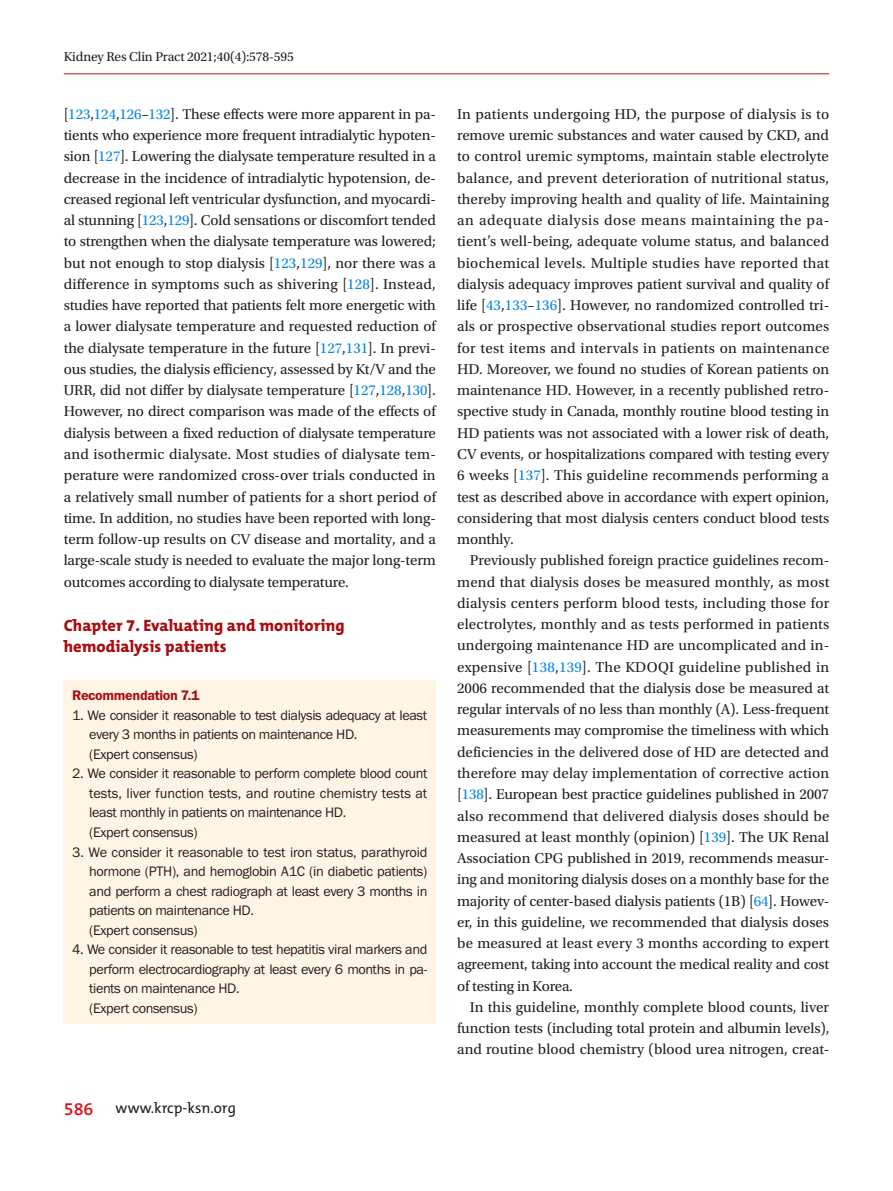
<style>
.page{position:relative;width:893px;height:1191px;background:#fff}
.page>*{position:absolute;margin:0;border:0;box-sizing:border-box;transform-origin:0 0}
.body-title{font:800 16.5px/21.3px "The Mix B W8";color:#a70e12}
.body{font:15px/21.3px "Utopia Std";letter-spacing:-.01em;color:#231f20;text-align:justify}
.t1{font:15px "The Mix B W5 Plain";color:#231f20}
.abstract{font:14.25px/19.5px "Franklin Gothic FS";letter-spacing:-.025em;color:#231f20;text-align:justify}
.Recommendation{font:600 14.25px "Franklin Gothic FS";letter-spacing:-.025em;color:#a70e12}
.t2{font:13.5px "Utopia Std";letter-spacing:-.01em;color:#231f20}
.s1{color:#0b88de}
.s2{font-family:"The Mix B W6";font-weight:600;font-size:18px;color:#d1161e}
</style>
<div class="page">
<div style="left:64px;top:680px;width:372px;height:343px;background:#fef5e5"></div>
<hr style="left:64px;top:73px;width:765px;height:1px;background:#a11d21">
<p class="t2" style="left:64px;top:50px;width:232px">Kidney Res Clin Pract 2021;40(4):578-595</p>
<p class="body" style="left:64px;top:103px;width:374px">[<span class="s1">123</span>,<span class="s1">124</span>,<span class="s1">126</span>–<span class="s1">132</span>]. These effects were more apparent in pa&shy;tients who experience more frequent intradialytic hypoten&shy;sion [<span class="s1">127</span>]. Lowering the dialysate temperature resulted in a decrease in the incidence of intradialytic hypotension, de&shy;creased regional left ventricular dysfunction, and myocardi&shy;al stunning [<span class="s1">123</span>,<span class="s1">129</span>]. Cold sensations or discomfort tended to strengthen when the dialysate temperature was lowered; but not enough to stop dialysis [<span class="s1">123</span>,<span class="s1">129</span>], nor there was a difference in symptoms such as shivering [<span class="s1">128</span>]. Instead, studies have reported that patients felt more energetic with a lower dialysate temperature and requested reduction of the dialysate temperature in the future [<span class="s1">127</span>,<span class="s1">131</span>]. In previ&shy;ous studies, the dialysis efficiency, assessed by Kt/V and the URR, did not differ by dialysate temperature [<span class="s1">127</span>,<span class="s1">128</span>,<span class="s1">130</span>].<br>However, no direct comparison was made of the effects of dialysis between a fixed reduction of dialysate temperature and isothermic dialysate. Most studies of dialysate tem&shy;perature were randomized cross-over trials conducted in a relatively small number of patients for a short period of time. In addition, no studies have been reported with long&shy;term follow-up results on CV disease and mortality, and a large-scale study is needed to evaluate the major long-term outcomes according to dialysate temperature.</p>
<p class="body-title" style="left:64px;top:614px;width:282px">Chapter 7. Evaluating and monitoring hemodialysis patients</p>
<p class="Recommendation" style="left:72px;top:687px;width:129px">Recommendation 7.1</p>
<p class="abstract" style="left:89px;top:705px;width:339px;text-indent:-17px">1. We consider it reasonable to test dialysis adequacy at least every 3 months in patients on maintenance HD.</p>
<p class="abstract" style="left:89px;top:744px;width:110px">(Expert consensus)</p>
<p class="abstract" style="left:89px;top:764px;width:340px;text-indent:-17px">2. We consider it reasonable to perform complete blood count tests, liver function tests, and routine chemistry tests at least monthly in patients on maintenance HD.</p>
<p class="abstract" style="left:89px;top:822px;width:110px">(Expert consensus)</p>
<p class="abstract" style="left:89px;top:842px;width:340px;text-indent:-17px">3. We consider it reasonable to test iron status, parathyroid hormone (PTH), and hemoglobin A1C (in diabetic patients) and perform a chest radiograph at least every 3 months in patients on maintenance HD.</p>
<p class="abstract" style="left:89px;top:920px;width:110px">(Expert consensus)</p>
<p class="abstract" style="left:89px;top:939px;width:340px;text-indent:-17px">4. We consider it reasonable to test hepatitis viral markers and perform electrocardiography at least every 6 months in pa&shy;tients on maintenance HD.</p>
<p class="abstract" style="left:89px;top:998px;width:110px">(Expert consensus)</p>
<p class="t1" style="left:64px;top:1098px;width:174px"><span class="s2">586</span> www.krcp-ksn.org</p>
<p class="body" style="left:457px;top:103px;width:374px">In patients undergoing HD, the purpose of dialysis is to remove uremic substances and water caused by CKD, and to control uremic symptoms, maintain stable electrolyte balance, and prevent deterioration of nutritional status, thereby improving health and quality of life. Maintaining an adequate dialysis dose means maintaining the pa&shy;tient’s well-being, adequate volume status, and balanced biochemical levels. Multiple studies have reported that dialysis adequacy improves patient survival and quality of life [<span class="s1">43</span>,<span class="s1">133</span>–<span class="s1">136</span>]. However, no randomized controlled tri&shy;als or prospective observational studies report outcomes for test items and intervals in patients on maintenance HD. Moreover, we found no studies of Korean patients on maintenance HD. However, in a recently published retro&shy;spective study in Canada, monthly routine blood testing in HD patients was not associated with a lower risk of death, CV events, or hospitalizations compared with testing every 6 weeks [<span class="s1">137</span>]. This guideline recommends performing a test as described above in accordance with expert opinion, considering that most dialysis centers conduct blood tests monthly.</p>
<p class="body" style="left:457px;top:550px;width:374px;text-indent:13px">Previously published foreign practice guidelines recom&shy;mend that dialysis doses be measured monthly, as most dialysis centers perform blood tests, including those for electrolytes, monthly and as tests performed in patients undergoing maintenance HD are uncomplicated and in&shy;expensive [<span class="s1">138</span>,<span class="s1">139</span>]. The KDOQI guideline published in 2006 recommended that the dialysis dose be measured at regular intervals of no less than monthly (A). Less-frequent measurements may compromise the timeliness with which deficiencies in the delivered dose of HD are detected and therefore may delay implementation of corrective action [<span class="s1">138</span>]. European best practice guidelines published in 2007 also recommend that delivered dialysis doses should be measured at least monthly (opinion) [<span class="s1">139</span>]. The UK Renal Association CPG published in 2019, recommends measur&shy;ing and monitoring dialysis doses on a monthly base for the majority of center-based dialysis patients (1B) [<span class="s1">64</span>]. Howev&shy;er, in this guideline, we recommended that dialysis doses be measured at least every 3 months according to expert agreement, taking into account the medical reality and cost of testing in Korea.</p>
<p class="body" style="left:457px;top:996px;width:374px;text-indent:13px">In this guideline, monthly complete blood counts, liver function tests (including total protein and albumin levels), and routine blood chemistry (blood urea nitrogen, creat-</p>
</div>
